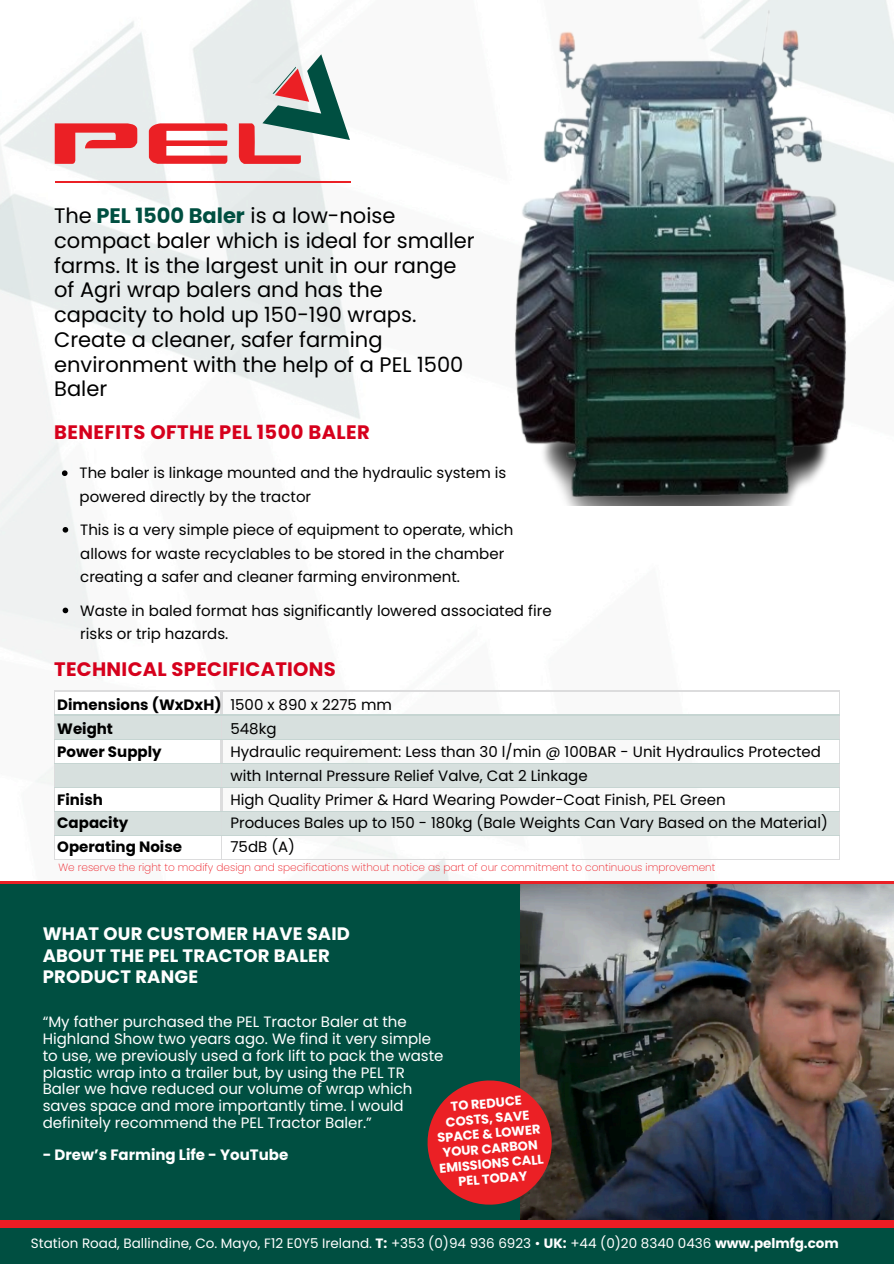
<style>
.page{position:relative;width:894px;height:1264px;background:#fff}
.page>*{position:absolute;margin:0;border:0;box-sizing:border-box;transform-origin:0 0}
.t1{font:21px/24.8px "Poppins";color:#000}
.t2{font:700 19.5px "Poppins";letter-spacing:.015em;color:#d6001c}
.t3{font:700 18px/21.5px "Poppins";letter-spacing:.01em;color:#fff}
.t4{font:15px/23.7px "Poppins";color:#000}
.t5{font:15px/17px "Poppins";color:#fff}
.t6{font:700 15px/23.7px "Poppins";color:#000}
.t7{font:700 15px "Poppins";color:#fff}
.t8{font:13.5px "Poppins";color:#fff}
.t9{font:700 12.9px/15px "Poppins";color:#fff;text-align:center}
.t10{font:200 10.5px "Poppins";color:#ed1c24}
.s1{font-weight:700;color:#004f41}
.s2{font-weight:700}
</style>
<div class="page">
<img style="left:0;top:0;width:887px;height:881px">
<div style="left:0;top:881px;width:893px;height:11px;background:#eb2025"></div>
<div style="left:0;top:884px;width:893px;height:379px;background:#004f41"></div>
<hr style="left:55px;top:182px;width:295px;height:1px;background:#eb2025">
<svg style="left:222px;top:716px;width:616px;height:119px;fill:#d7e0de"></svg>
<hr style="left:221px;top:691px;width:618px;height:1px;background:#dcdcdd">
<svg style="left:54px;top:691px;width:168px;height:168px"></svg>
<svg style="left:838px;top:692px;width:1px;height:167px"></svg>
<hr style="left:54px;top:859px;width:167px;height:1px;background:#dcdcdd">
<hr style="left:221px;top:859px;width:618px;height:1px;background:#dcdcdd">
<hr style="left:54px;top:715px;width:167px;height:1px;background:#c6d5d2">
<hr style="left:221px;top:715px;width:617px;height:1px;background:#c6d5d2">
<hr style="left:54px;top:739px;width:167px;height:1px;background:#c6d5d2">
<hr style="left:221px;top:739px;width:617px;height:1px;background:#c6d5d2">
<hr style="left:54px;top:763px;width:167px;height:1px;background:#c6d5d2">
<hr style="left:221px;top:763px;width:617px;height:1px;background:#c6d5d2">
<hr style="left:54px;top:787px;width:167px;height:1px;background:#c6d5d2">
<hr style="left:221px;top:787px;width:617px;height:1px;background:#c6d5d2">
<hr style="left:54px;top:811px;width:167px;height:1px;background:#c6d5d2">
<hr style="left:221px;top:811px;width:617px;height:1px;background:#c6d5d2">
<hr style="left:54px;top:835px;width:167px;height:1px;background:#c6d5d2">
<hr style="left:221px;top:835px;width:617px;height:1px;background:#c6d5d2">
<img style="left:520px;top:885px;width:373px;height:334px">
<svg style="left:427px;top:1080px;width:124px;height:124px"></svg>
<svg style="left:55px;top:123px;width:82px;height:41px"></svg>
<svg style="left:149px;top:123px;width:78px;height:41px"></svg>
<svg style="left:239px;top:54px;width:111px;height:110px"></svg>
<div style="left:0;top:1220px;width:893px;height:7px;background:#ed1c24"></div>
<img style="left:468px;top:2px;width:425px;height:503px">
<svg style="left:62px;top:470px;width:6px;height:6px"></svg>
<svg style="left:63px;top:527px;width:5px;height:5px"></svg>
<svg style="left:63px;top:607px;width:5px;height:6px"></svg>
<h2 class="t1" style="left:54px;top:203px;width:422px">The <span class="s1">PEL 1500 Baler</span> is a low-noise compact baler which is ideal for smaller farms. It is the largest unit in our range of Agri wrap balers and has the capacity to hold up 150-190 wraps.<br>Create a cleaner, safer farming environment with the help of a PEL 1500<br>Baler</h2>
<p class="t2" style="left:54px;top:419px;width:317px">BENEFITS OFTHE PEL 1500 BALER</p>
<h1 class="t4" style="left:79px;top:461px;width:428px">The baler is linkage mounted and the hydraulic system is powered directly by the tractor</h1>
<p class="t4" style="left:80px;top:518px;width:434px">This is a very simple piece of equipment to operate, which allows for waste recyclables to be stored in the chamber creating a safer and cleaner farming environment.</p>
<p class="t4" style="left:80px;top:598px;width:473px">Waste in baled format has significantly lowered associated fire risks or trip hazards.</p>
<p class="t2" style="left:54px;top:655px;width:283px">TECHNICAL SPECIFICATIONS</p>
<h3 class="t6" style="left:57px;top:692px;width:166px">Dimensions (WxDxH)<br>Weight<br>Power Supply</h3>
<h5 class="t6" style="left:57px;top:787px;width:126px">Finish<br>Capacity<br>Operating Noise</h5>
<p class="t4" style="left:230px;top:692px;width:598px">1500 x 890 x 2275 mm<br>548kg<br>Hydraulic requirement: Less than 30 l/min @ 100BAR - Unit Hydraulics Protected with Internal Pressure Relief Valve, Cat 2 Linkage<br>High Quality Primer &amp; Hard Wearing Powder-Coat Finish, PEL Green<br>Produces Bales up to 150 - 180kg (Bale Weights Can Vary Based on the Material)<br>75dB (A)</p>
<p class="t10" style="left:58px;top:860px;width:658px">We reserve the right to modify design and specifications without notice as part of our commitment to continuous improvement</p>
<h5 class="t3" style="left:43px;top:923px;width:309px">WHAT OUR CUSTOMER HAVE SAID<br>ABOUT THE PEL TRACTOR BALER<br>PRODUCT RANGE</h5>
<h4 class="t5" style="left:43px;top:1013px;width:402px">“My father purchased the PEL Tractor Baler at the Highland Show two years ago. We find it very simple to use, we previously used a fork lift to pack the waste plastic wrap into a trailer but, by using the PEL TR Baler we have reduced our volume of wrap which saves space and more importantly time. I would definitely recommend the PEL Tractor Baler.”</h4>
<h4 class="t7" style="left:43px;top:1143px;width:247px">- Drew’s Farming Life - YouTube</h4>
<h1 class="t9" style="left:433px;top:1100px;width:106px;rotate:-5deg">TO REDUCE<br>COSTS, SAVE<br>SPACE &amp; LOWER<br>YOUR CARBON<br>EMISSIONS CALL<br>PEL TODAY</h1>
<p class="t8" style="left:31px;top:1233px;width:809px">Station Road, Ballindine, Co. Mayo, F12 E0Y5 Ireland. <span class="s2">T:</span> +353 (0)94 936 6923 • <span class="s2">UK:</span> +44 (0)20 8340 0436 <span class="s2">www.pelmfg.com</span></p>
</div>
